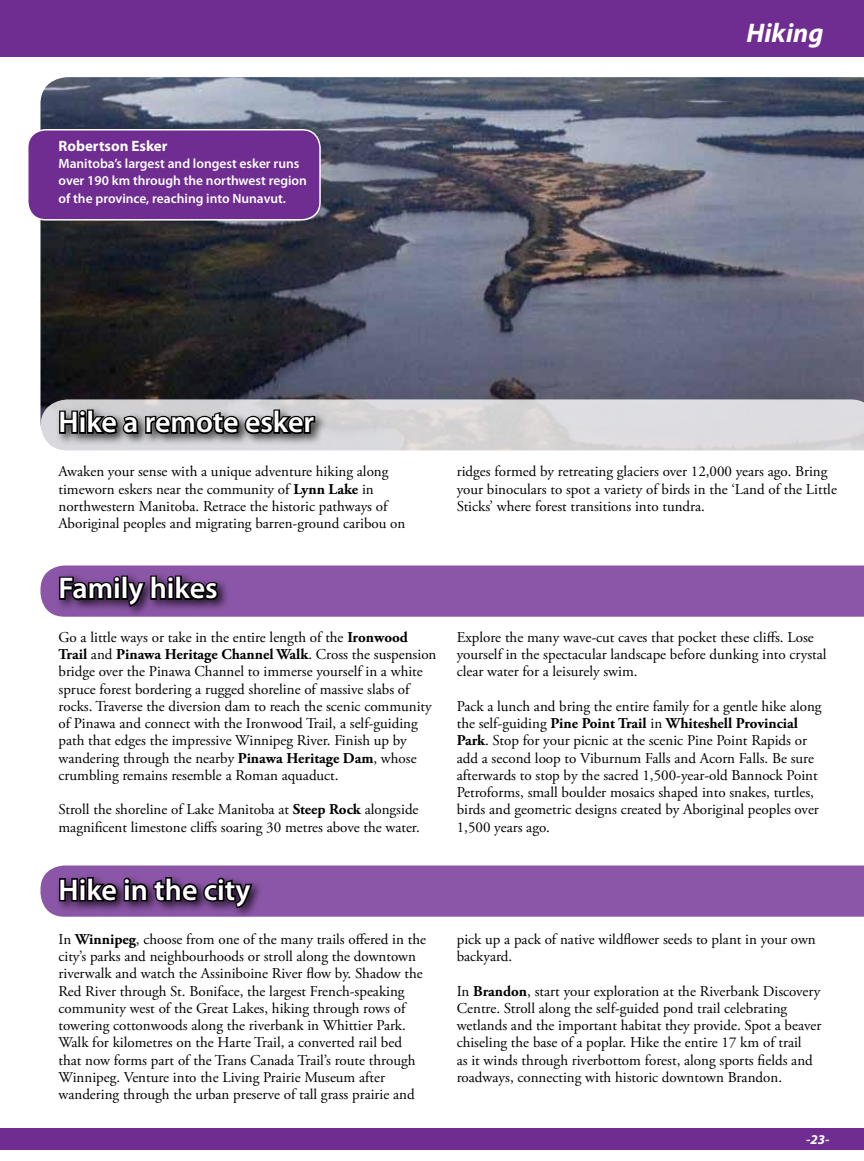
<style>
.page{position:relative;width:864px;height:1161px;background:#fff}
.page>*{position:absolute;margin:0;border:0;box-sizing:border-box;transform-origin:0 0}
.t1{font:600 30px "Myriad Pro";color:#fff}
.t2{font:italic 700 27px "Myriad Pro";color:#fff}
.t3{font:15px/17.2px "Adobe Garamond Pro";color:#000}
.t4{font:700 15px "Myriad Pro";color:#fff}
.t5{font:600 13.5px/17.2px "Myriad Pro";color:#fff}
.t6{font:italic 700 13.5px "Myriad Pro";color:#fff}
.t7{font:italic 700 12px "Myriad Pro";color:#fff}
.s1{font-weight:700}
</style>
<div class="page">
<div style="left:0;top:1128px;width:864px;height:22px;background:#6f2c91"></div>
<div style="left:0;top:0;width:864px;height:57px;background:#6f2c91"></div>
<div style="left:40px;top:566px;width:824px;height:51px;background:#8b56a7"></div>
<div style="left:55px;top:572px;width:175px;height:46px;background:#000;opacity:.75"></div>
<svg style="left:58px;top:575px;width:56px;height:27px;background:#2f1c38"></svg>
<div style="left:114px;top:582px;width:6px;height:18px;border:3px solid #000"></div>
<div style="left:113px;top:576px;width:8px;height:7px;border:3px solid #000;border-radius:50%"></div>
<div style="left:121px;top:576px;width:7px;height:24px;border:3px solid #000"></div>
<svg style="left:125px;top:574px;width:43px;height:34px"></svg>
<div style="left:167px;top:582px;width:7px;height:18px;border:3px solid #000"></div>
<div style="left:167px;top:576px;width:7px;height:7px;border:3px solid #000;border-radius:50%"></div>
<svg style="left:174px;top:574px;width:46px;height:28px"></svg>
<div style="left:40px;top:866px;width:824px;height:51px;background:#8b56a7"></div>
<div style="left:55px;top:873px;width:209px;height:47px;background:#000;opacity:.75"></div>
<svg style="left:58px;top:876px;width:61px;height:27px;background:#281931"></svg>
<div style="left:124px;top:884px;width:6px;height:17px;border:3px solid #000"></div>
<div style="left:124px;top:878px;width:7px;height:7px;border:3px solid #000;border-radius:50%"></div>
<svg style="left:130px;top:876px;width:125px;height:34px;background:#41284e"></svg>
<img style="left:40px;top:77px;width:824px;height:322px">
<svg style="left:40px;top:399px;width:824px;height:52px;background:#d7d6d9"></svg>
<div style="left:55px;top:406px;width:272px;height:40px;background:#000;opacity:.75"></div>
<svg style="left:58px;top:408px;width:259px;height:28px;background:#525253"></svg>
<div style="left:28px;top:130px;width:292px;height:90px;background:#6f2c91;border-radius:18px"></div>
<div style="left:27px;top:129px;width:294px;height:92px;border:2px solid #fff;border-radius:18px"></div>
<p class="t4" style="left:58px;top:136px;width:111px">Robertson Esker</p>
<p class="t5" style="left:58px;top:155px;width:250px">Manitoba’s largest and longest esker runs over 190 km through the northwest region of the province, reaching into Nunavut.</p>
<h1 class="t1" style="left:58px;top:403px;width:257px">Hike a remote esker</h1>
<h2 class="t2" style="left:747px;top:15px;width:78px">Hiking</h2>
<p class="t3" style="left:58px;top:463px;width:348px">Awaken your sense with a unique adventure hiking along timeworn eskers near the community of <span class="s1">Lynn Lake</span> in northwestern Manitoba. Retrace the historic pathways of Aboriginal peoples and migrating barren-ground caribou on</p>
<p class="t3" style="left:457px;top:463px;width:382px">ridges formed by retreating glaciers over 12,000 years ago. Bring your binoculars to spot a variety of birds in the ‘Land of the Little<br>Sticks’ where forest transitions into tundra.</p>
<h1 class="t1" style="left:58px;top:569px;width:161px">Family hikes</h1>
<p class="t3" style="left:58px;top:629px;width:380px">Go a little ways or take in the entire length of the <span class="s1">Ironwood Trail</span> and <span class="s1">Pinawa Heritage Channel Walk</span>. Cross the suspension bridge over the Pinawa Channel to immerse yourself in a white spruce forest bordering a rugged shoreline of massive slabs of rocks. Traverse the diversion dam to reach the scenic community of Pinawa and connect with the Ironwood Trail, a self-guiding path that edges the impressive Winnipeg River. Finish up by wandering through the nearby <span class="s1">Pinawa Heritage Dam</span>, whose crumbling remains resemble a Roman aquaduct.</p>
<p class="t3" style="left:58px;top:802px;width:363px">Stroll the shoreline of Lake Manitoba at <span class="s1">Steep Rock</span> alongside magnificent limestone cliffs soaring 30 metres above the water.</p>
<h1 class="t1" style="left:58px;top:871px;width:194px">Hike in the city</h1>
<p class="t3" style="left:457px;top:629px;width:371px">Explore the many wave-cut caves that pocket these cliffs. Lose yourself in the spectacular landscape before dunking into crystal clear water for a leisurely swim.</p>
<p class="t3" style="left:457px;top:698px;width:366px">Pack a lunch and bring the entire family for a gentle hike along the self-guiding <span class="s1">Pine Point Trail</span> in <span class="s1">Whiteshell Provincial Park</span>. Stop for your picnic at the scenic Pine Point Rapids or add a second loop to Viburnum Falls and Acorn Falls. Be sure afterwards to stop by the sacred 1,500-year-old Bannock Point Petroforms, small boulder mosaics shaped into snakes, turtles, birds and geometric designs created by Aboriginal peoples over 1,500 years ago.</p>
<p class="t3" style="left:58px;top:931px;width:369px">In <span class="s1">Winnipeg</span>, choose from one of the many trails offered in the city’s parks and neighbourhoods or stroll along the downtown riverwalk and watch the Assiniboine River flow by. Shadow the Red River through St. Boniface, the largest French-speaking community west of the Great Lakes, hiking through rows of towering cottonwoods along the riverbank in Whittier Park.<br>Walk for kilometres on the Harte Trail, a converted rail bed that now forms part of the Trans Canada Trail’s route through Winnipeg. Venture into the Living Prairie Museum after wandering through the urban preserve of tall grass prairie and</p>
<p class="t3" style="left:457px;top:931px;width:361px">pick up a pack of native wildflower seeds to plant in your own backyard.</p>
<p class="t3" style="left:457px;top:983px;width:366px">In <span class="s1">Brandon</span>, start your exploration at the Riverbank Discovery Centre. Stroll along the self-guided pond trail celebrating wetlands and the important habitat they provide. Spot a beaver chiseling the base of a poplar. Hike the entire 17 km of trail<br>as it winds through riverbottom forest, along sports fields and roadways, connecting with historic downtown Brandon.</p>
<p class="t6" style="left:806px;top:1131px;width:25px">-23-</p>
<p class="t7" style="left:809px;top:1132px;width:18px">-23</p>
</div>
